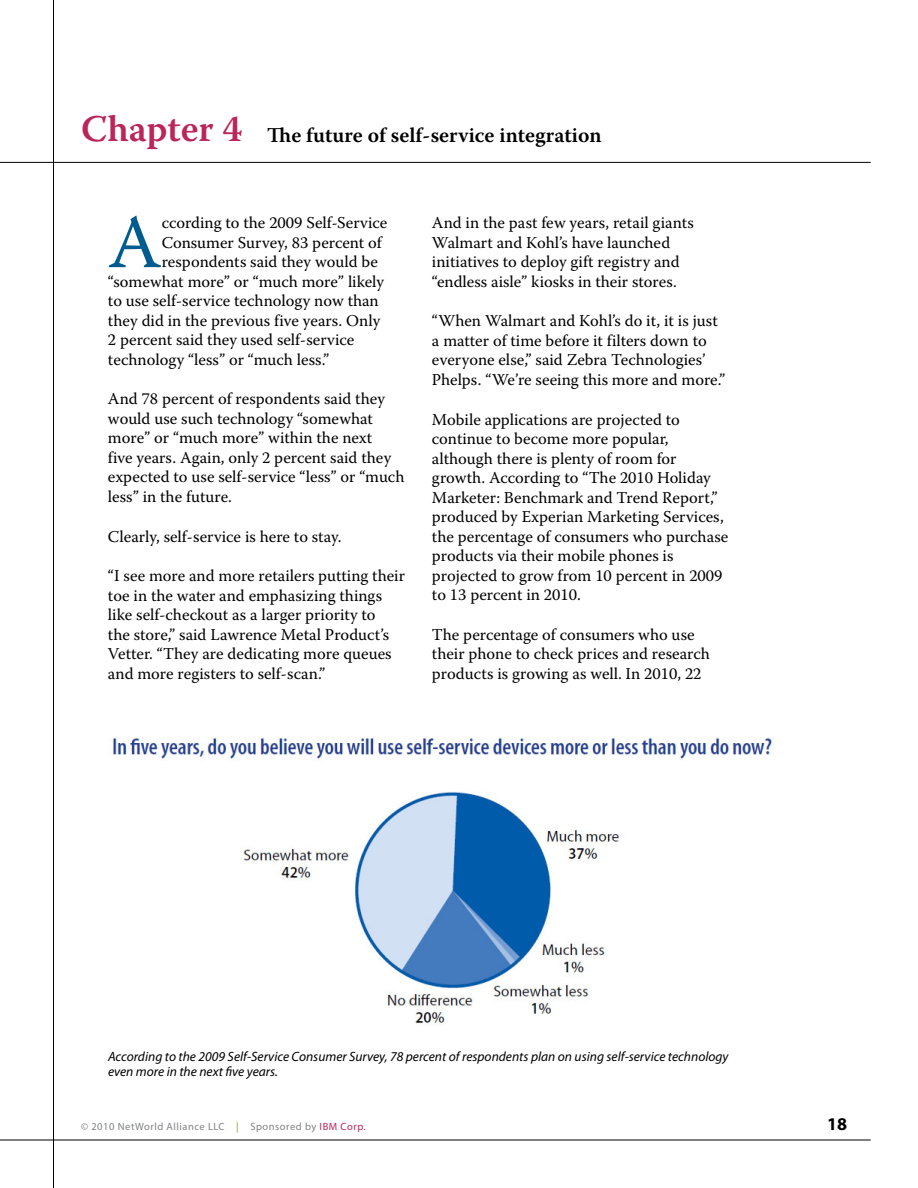
<style>
.page{position:relative;width:918px;height:1188px;background:#fff}
.page>*{position:absolute;margin:0;border:0;box-sizing:border-box;transform-origin:0 0}
.t1{font:75.75px "Warnock Pro";color:#005c8e}
.t2{font:600 21px "Warnock Pro";color:#000}
.t3{font:700 18px "Myriad Pro";color:#000}
.t4{font:16.5px/19.5px "Warnock Pro";color:#000}
.t5{font:italic 13.5px/15px "Myriad Pro";color:#000}
.t6{font:10.5px "Myriad Pro";letter-spacing:.05em;color:#808285}
.s1{font-size:37.5px;color:#bb2659}
.s2{color:#78a22f}
.s3{color:#bb2659}
</style>
<div class="page">
<hr style="left:0;top:162px;width:871px;height:1px;background:#000">
<hr style="left:53px;top:0;width:1px;height:1188px;background:#000">
<hr style="left:0;top:1140px;width:871px;height:1px;background:#000">
<img style="left:108px;top:737px;width:665px;height:289px">
<p class="t2" style="left:81px;top:122px;width:522px"><span class="s1">Chapter 4</span> The future of self-service integration</p>
<h1 class="t1" style="left:108px;top:197px;width:55px">A</h1>
<p class="t4" style="left:162px;top:213px;width:227px">ccording to the 2009 Self-Service</p>
<p class="t4" style="left:162px;top:232px;width:222px">Consumer Survey, 83 percent of</p>
<p class="t4" style="left:162px;top:252px;width:218px">respondents said they would be</p>
<p class="t4" style="left:108px;top:271px;width:278px">“somewhat more” or “much more” likely</p>
<p class="t4" style="left:108px;top:291px;width:272px">to use self-service technology now than</p>
<p class="t4" style="left:108px;top:310px;width:274px">they did in the previous five years. Only</p>
<p class="t4" style="left:108px;top:330px;width:248px">2 percent said they used self-service</p>
<p class="t4" style="left:108px;top:349px;width:223px">technology “less” or “much less.”</p>
<p class="t4" style="left:108px;top:389px;width:298px">And 78 percent of respondents said they would use such technology “somewhat more” or “much more” within the next<br>five years. Again, only 2 percent said they expected to use self-service “less” or “much less” in the future.</p>
<p class="t4" style="left:108px;top:526px;width:235px">Clearly, self-service is here to stay.</p>
<p class="t4" style="left:108px;top:566px;width:298px">“I see more and more retailers putting their toe in the water and emphasizing things like self-checkout as a larger priority to<br>the store,” said Lawrence Metal Product’s Vetter. “They are dedicating more queues and more registers to self-scan.”</p>
<p class="t4" style="left:432px;top:213px;width:263px">And in the past few years, retail giants Walmart and Kohl’s have launched initiatives to deploy gift registry and “endless aisle” kiosks in their stores.</p>
<p class="t4" style="left:432px;top:311px;width:295px">“When Walmart and Kohl’s do it, it is just a matter of time before it filters down to everyone else,” said Zebra Technologies’ Phelps. “We’re seeing this more and more.”</p>
<p class="t4" style="left:432px;top:409px;width:298px">Mobile applications are projected to continue to become more popular, although there is plenty of room for growth. According to “The 2010 Holiday Marketer: Benchmark and Trend Report,” produced by Experian Marketing Services, the percentage of consumers who purchase products via their mobile phones is projected to grow from 10 percent in 2009 to 13 percent in 2010.</p>
<p class="t4" style="left:432px;top:625px;width:280px">The percentage of consumers who use their phone to check prices and research products is growing as well. In 2010, 22</p>
<p class="t5" style="left:108px;top:1049px;width:622px">According to the 2009 Self-Service Consumer Survey, 78 percent of respondents plan on using self-service technology even more in the next five years.</p>
<p class="t6" style="left:81px;top:1120px;width:286px">© 2010 NetWorld Alliance LLC <span class="s2">|</span> Sponsored by <span class="s3">IBM Corp.</span></p>
<p class="t3" style="left:827px;top:1112px;width:21px">18</p>
</div>
